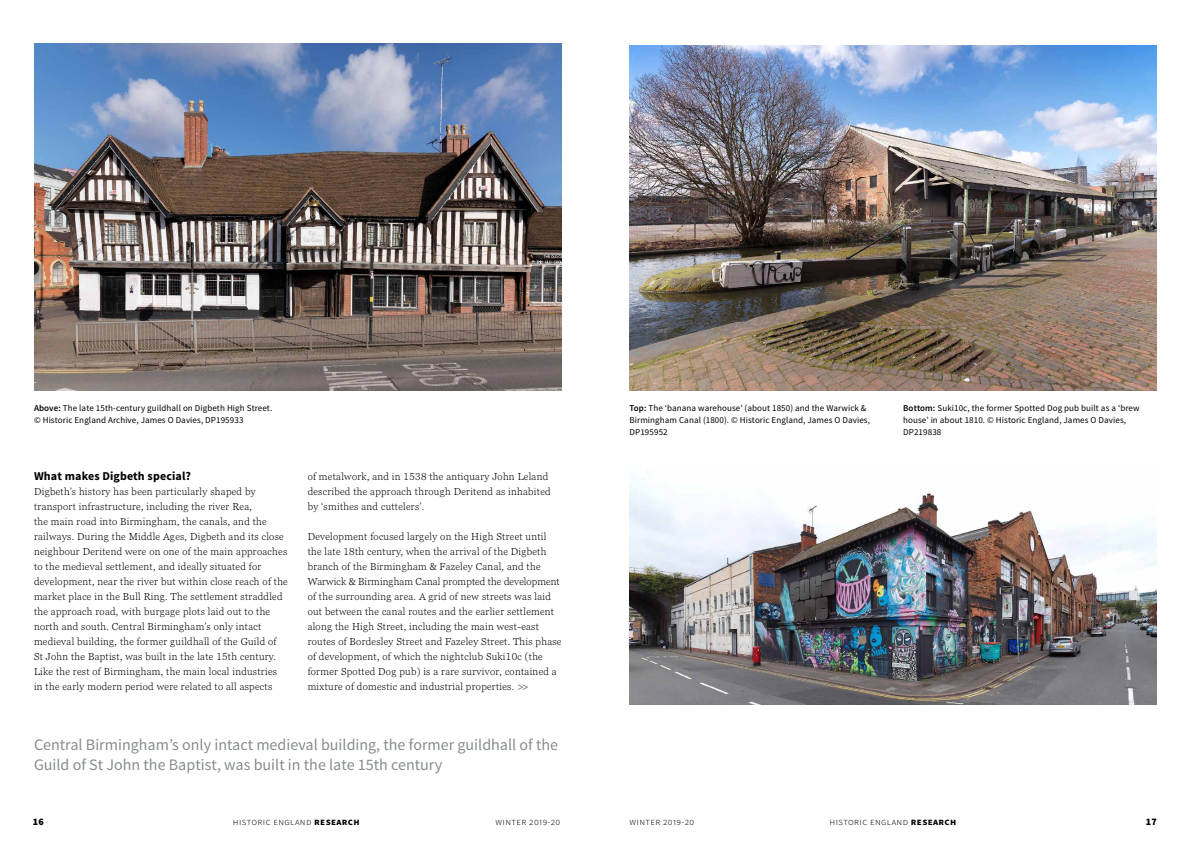
<style>
.page{position:relative;width:1191px;height:842px;background:#fff}
.page>*{position:absolute;margin:0;border:0;box-sizing:border-box;transform-origin:0 0}
.Pull_Quotes{font:16px/19.2px "Source Sans Pro";color:#878c8f}
.Para_Heading{font:700 12px "Source Sans Pro";letter-spacing:.01em;color:#000}
.Body_Text{font:300 10px/15px "Georgia Pro";letter-spacing:.03em;color:#000}
.t1{font:300 10px "Source Sans Pro";letter-spacing:.04em;color:#000}
.t2{font:900 10px "Source Sans Pro";color:#000}
.Image_Captions{font:9px/12px "Source Sans Pro";letter-spacing:.01em;color:#000}
.s1{font-weight:600}
.s2{font-weight:700;color:#757a7c}
.s3{font-weight:700}
</style>
<div class="page">
<img style="left:34px;top:43px;width:527px;height:347px">
<img style="left:629px;top:45px;width:528px;height:345px">
<img style="left:629px;top:482px;width:528px;height:222px">
<p class="Image_Captions" style="left:34px;top:402px;width:240px"><span class="s1">Above:</span> The late 15th-century guildhall on Digbeth High Street. © Historic England Archive, James O Davies, DP195933</p>
<p class="Para_Heading" style="left:34px;top:469px;width:159px">What makes Digbeth special?</p>
<p class="Body_Text" style="left:34px;top:485px;width:255px">Digbeth’s history has been particularly shaped by transport infrastructure, including the river Rea,<br>the main road into Birmingham, the canals, and the railways. During the Middle Ages, Digbeth and its close neighbour Deritend were on one of the main approaches to the medieval settlement, and ideally situated for development, near the river but within close reach of the market place in the Bull Ring. The settlement straddled the approach road, with burgage plots laid out to the north and south. Central Birmingham’s only intact medieval building, the former guildhall of the Guild of St John the Baptist, was built in the late 15th century.<br>Like the rest of Birmingham, the main local industries in the early modern period were related to all aspects</p>
<p class="Body_Text" style="left:308px;top:470px;width:244px">of metalwork, and in 1538 the antiquary John Leland described the approach through Deritend as inhabited by ‘smithes and cuttelers’.</p>
<p class="Body_Text" style="left:308px;top:530px;width:255px">Development focused largely on the High Street until the late 18th century, when the arrival of the Digbeth branch of the Birmingham &amp; Fazeley Canal, and the Warwick &amp; Birmingham Canal prompted the development of the surrounding area. A grid of new streets was laid out between the canal routes and the earlier settlement along the High Street, including the main west-east routes of Bordesley Street and Fazeley Street. This phase of development, of which the nightclub Suki10c (the former Spotted Dog pub) is a rare survivor, contained a mixture of domestic and industrial properties. <span class="s2">&gt;&gt;</span></p>
<p class="Pull_Quotes" style="left:34px;top:736px;width:525px">Central Birmingham’s only intact medieval building, the former guildhall of the<br>Guild of St John the Baptist, was built in the late 15th century</p>
<p class="Image_Captions" style="left:629px;top:402px;width:242px"><span class="s1">Top:</span> The ‘banana warehouse’ (about 1850) and the Warwick &amp;<br>Birmingham Canal (1800). © Historic England, James O Davies,<br>DP195952</p>
<p class="Image_Captions" style="left:903px;top:402px;width:238px"><span class="s1">Bottom:</span> Suki10c, the former Spotted Dog pub built as a ‘brew house’ in about 1810. © Historic England, James O Davies,<br>DP219838</p>
<p class="t2" style="left:33px;top:815px;width:13px">16</p>
<p class="t1" style="left:233px;top:816px;width:128px">historic england <span class="s3">research</span></p>
<p class="t1" style="left:495px;top:816px;width:66px">winter 2019-20</p>
<p class="t1" style="left:629px;top:816px;width:66px">winter 2019-20</p>
<p class="t1" style="left:829px;top:816px;width:128px">historic england <span class="s3">research</span></p>
<p class="t2" style="left:1145px;top:815px;width:13px">17</p>
</div>
